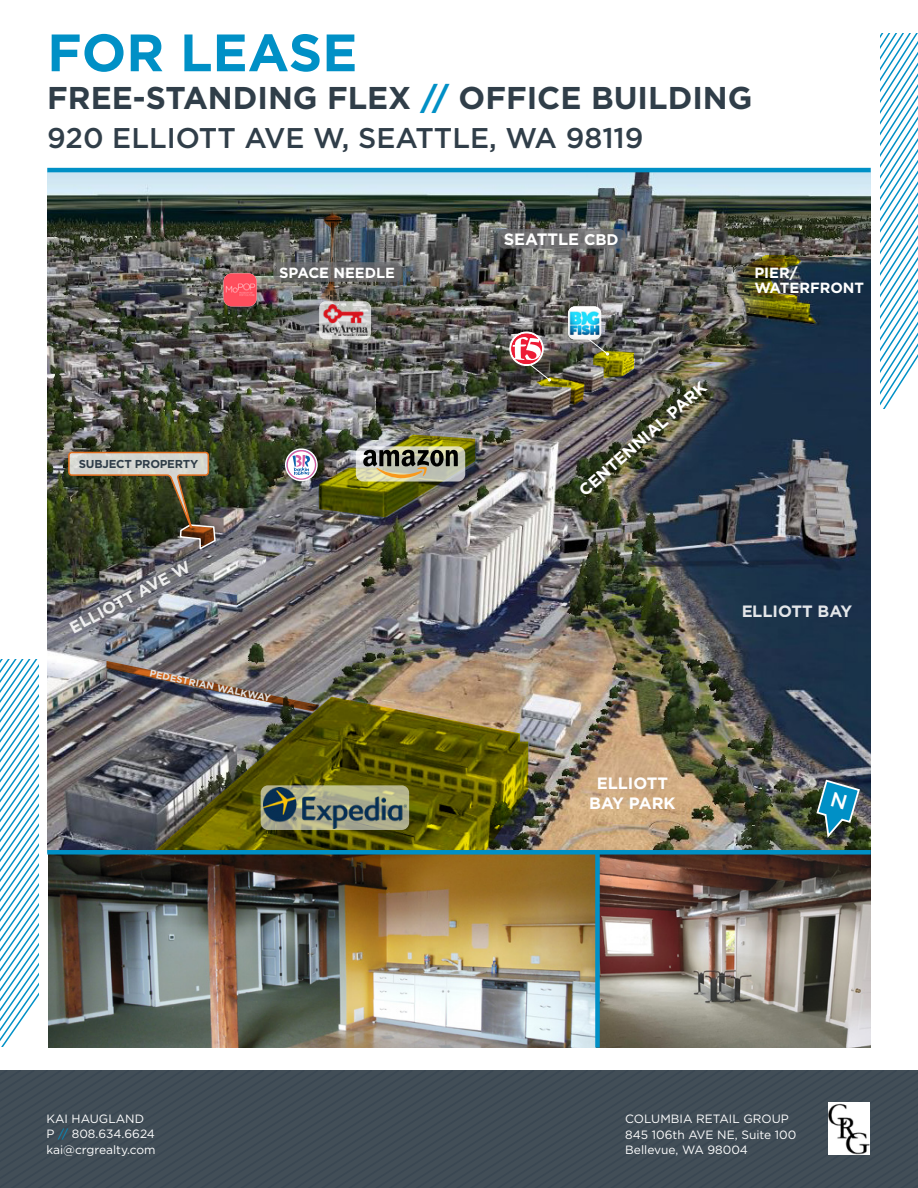
<style>
.page{position:relative;width:918px;height:1188px;background:#fff}
.page>*{position:absolute;margin:0;border:0;box-sizing:border-box;transform-origin:0 0}
.t1{font:700 52.5px "Gotham";color:#0090c6}
.t2{font:700 31.5px "Gotham";color:#303e49}
.t3{font:500 28.5px "Gotham";color:#303e49}
.t4{font:700 16.35px/19.6px "Gotham";color:#fff;text-align:center}
.t5{font:700 14.7px/14.7px "Gotham";color:#fff}
.t6{font:700 14.55px "Gotham";color:#fff}
.t7{font:12px/15.5px "Gotham";color:#fff}
.t8{font:700 11.55px "Gotham";letter-spacing:-.02em;color:#303e49}
.t9{font:700 9.9px "Gotham";color:#e0e2e3}
.s1{color:#0090c6}
.s2{font-size:14.7px}
.s3{font-size:15.45px}
</style>
<div class="page">
<div style="left:0;top:1070px;width:918px;height:118px;background:#424e57"></div>
<svg style="left:880px;top:34px;width:38px;height:375px"></svg>
<img style="left:829px;top:1102px;width:40px;height:52px">
<svg style="left:0;top:660px;width:39px;height:386px"></svg>
<img style="left:47px;top:172px;width:824px;height:876px">
<svg style="left:497px;top:229px;width:129px;height:20px;background:#6e6e71"></svg>
<img style="left:156px;top:697px;width:372px;height:153px">
<img style="left:734px;top:255px;width:82px;height:69px">
<svg style="left:319px;top:301px;width:52px;height:38px"></svg>
<img style="left:323px;top:305px;width:45px;height:31px">
<svg style="left:261px;top:785px;width:148px;height:45px"></svg>
<img style="left:263px;top:787px;width:144px;height:41px">
<svg style="left:319px;top:208px;width:26px;height:95px;background:#5f5b55"></svg>
<svg style="left:273px;top:262px;width:129px;height:20px;background:#676868"></svg>
<img style="left:107px;top:661px;width:212px;height:51px">
<svg style="left:286px;top:450px;width:30px;height:30px"></svg>
<img style="left:288px;top:435px;width:187px;height:82px">
<div style="left:285px;top:448px;width:33px;height:33px;border:1px solid #fff;border-radius:50%"></div>
<img style="left:568px;top:306px;width:33px;height:27px">
<img style="left:224px;top:273px;width:33px;height:33px">
<hr style="left:47px;top:168px;width:824px;height:4px;background:#0090c6">
<img style="left:511px;top:333px;width:123px;height:72px">
<div style="left:509px;top:331px;width:35px;height:35px;border:2px solid #fff;border-radius:50%"></div>
<div style="left:47px;top:850px;width:824px;height:5px;background:#0090c6"></div>
<img style="left:67px;top:451px;width:150px;height:100px">
<div style="left:595px;top:852px;width:5px;height:196px;background:#0090c6"></div>
<svg style="left:815px;top:779px;width:46px;height:61px;background:#347182"></svg>
<h1 class="t1" style="left:47px;top:18px;width:312px">FOR LEASE</h1>
<h2 class="t2" style="left:47px;top:77px;width:707px">FREE-STANDING FLEX <span class="s1">//</span> OFFICE BUILDING</h2>
<h3 class="t3" style="left:47px;top:119px;width:598px">920 ELLIOTT AVE W, SEATTLE, WA 98119</h3>
<p class="t6" style="left:279px;top:263px;width:117px"><span class="s2">SPACE</span> NEEDLE</p>
<p class="t8" style="left:79px;top:457px;width:121px">SUBJECT PROPERTY</p>
<h3 class="t4" style="left:66px;top:620px;width:136px;rotate:-28deg">ELLIOTT AVE W</h3>
<p class="t9" style="left:151px;top:666px;width:125px;rotate:12deg">PEDESTRIAN WALKWAY</p>
<h3 class="t4" style="left:504px;top:230px;width:116px">SEATTLE <span class="s3">CBD</span></h3>
<h3 class="t4" style="left:575px;top:486px;width:165px;rotate:-42deg">CENTENNIAL PARK</h3>
<p class="t5" style="left:754px;top:265px;width:111px">PIER/<br>WATERFRONT</p>
<h3 class="t4" style="left:741px;top:601px;width:113px">ELLIOTT BAY</h3>
<h3 class="t4" style="left:589px;top:773px;width:88px">ELLIOTT<br>BAY PARK</h3>
<p class="t7" style="left:46px;top:1111px;width:111px">KAI HAUGLAND<br>P <span class="s1">//</span> 808.634.6624 kai@crgrealty.com</p>
<p class="t7" style="left:625px;top:1111px;width:173px">COLUMBIA RETAIL GROUP<br>845 106th AVE NE, Suite 100<br>Bellevue, WA 98004</p>
</div>
